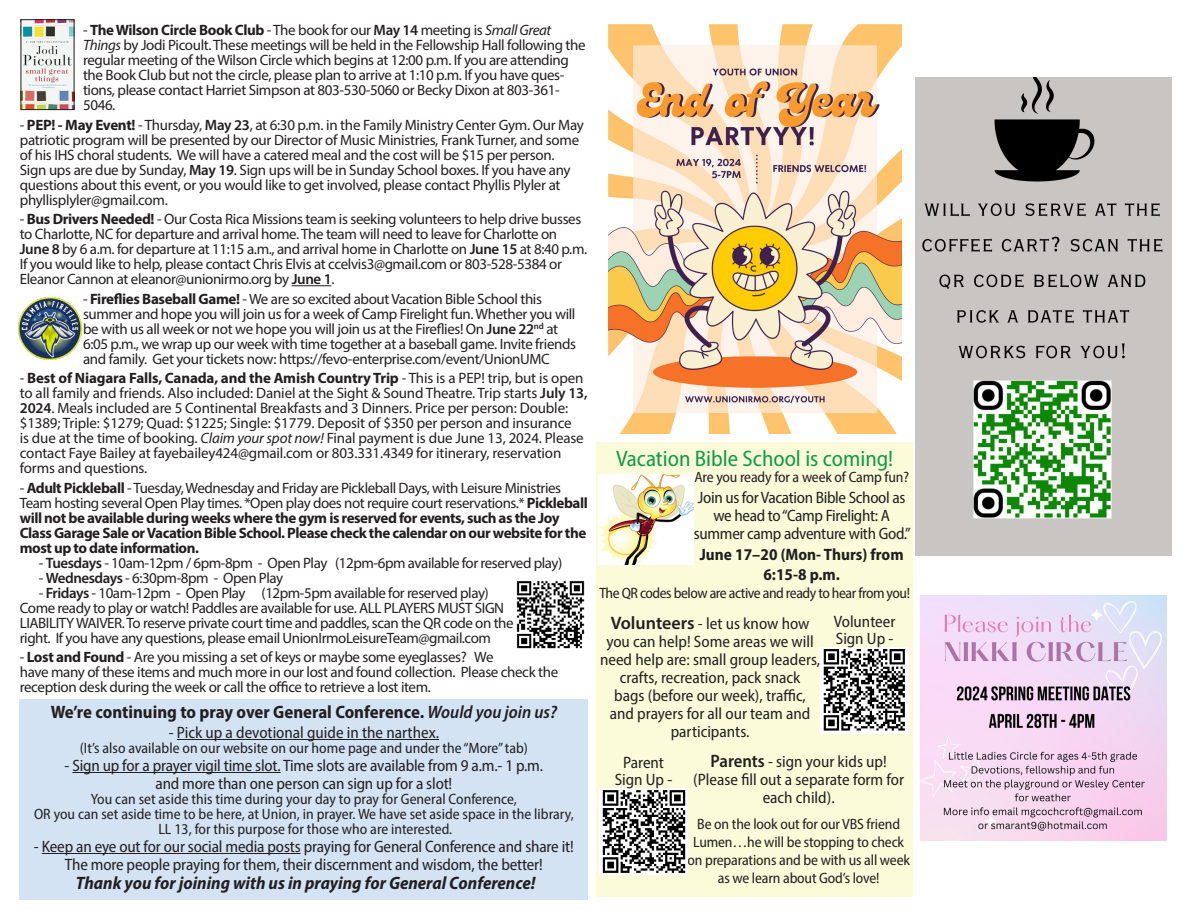
<style>
.page{position:relative;width:1188px;height:918px;background:#fff}
.page>*{position:absolute;margin:0;border:0;box-sizing:border-box;transform-origin:0 0}
.t1{font:semi-condensed 22.5px "Myriad Pro";color:#119a48}
.t2{font:700 semi-condensed 18px "Myriad Pro";color:#231f20}
.t3{font:italic 700 semi-condensed 18px "Myriad Pro";color:#231f20}
.t4{font:semi-condensed 16.5px/18px "Myriad Pro";letter-spacing:-.01em;color:#231f20;text-align:center}
.t5{font:700 semi-condensed 16.5px/19.8px "Myriad Pro";color:#231f20;text-align:center}
.t6{font:15px/15px "Myriad Pro";letter-spacing:-.025em;color:#231f20}
.t7{font:semi-condensed 15px/18px "Myriad Pro";letter-spacing:-.005em;color:#231f20;text-align:center}
.t8{font:700 15px/15px "Myriad Pro";letter-spacing:-.03em;color:#231f20}
.t9{font:semi-condensed 15px "Myriad Pro";letter-spacing:-.03em;color:#231f20}
.s1{font-weight:700}
.s2{font-weight:600}
.s3{font-style:italic}
.s4{font-weight:400}
.s5{font-weight:600;font-style:italic}
.s6{font-weight:600;font-stretch:normal;font-size:18px}
.s7{font-weight:600;font-size:18px}
</style>
<div class="page">
<div style="left:20px;top:699px;width:568px;height:201px;background:#d3e3f4"></div>
<hr style="left:292px;top:285px;width:39px;height:1px;background:#231f20">
<hr style="left:177px;top:739px;width:262px;height:1px;background:#231f20">
<hr style="left:72px;top:772px;width:209px;height:1px;background:#231f20">
<hr style="left:42px;top:853px;width:259px;height:1px;background:#231f20">
<img style="left:23px;top:22px;width:49px;height:86px">
<img style="left:516px;top:581px;width:69px;height:68px">
<div style="left:596px;top:442px;width:317px;height:454px;background:#fbfad9"></div>
<img style="left:821px;top:647px;width:87px;height:86px">
<img style="left:600px;top:788px;width:87px;height:86px">
<img style="left:598px;top:475px;width:95px;height:89px">
<img style="left:916px;top:77px;width:255px;height:478px">
<img style="left:921px;top:595px;width:245px;height:246px">
<img style="left:608px;top:24px;width:293px;height:410px">
<img style="left:19px;top:298px;width:62px;height:62px">
<p class="t6" style="left:83px;top:22px;width:504px">- <span class="s1">The Wilson Circle Book Club</span> - The book for our <span class="s2">May 14</span> meeting is <span class="s3">Small Great Things</span> by Jodi Picoult. These meetings will be held in the Fellowship Hall following the regular meeting of the Wilson Circle which begins at 12:00 p.m. If you are attending the Book Club but not the circle, please plan to arrive at 1:10 p.m. If you have ques&shy;tions, please contact Harriet Simpson at 803-530-5060 or Becky Dixon at 803-361- 5046.</p>
<p class="t6" style="left:20px;top:117px;width:566px">- <span class="s1">PEP! - May Event!</span> - Thursday, <span class="s2">May 23</span>, at 6:30 p.m. in the Family Ministry Center Gym. Our May patriotic program will be presented by our Director of Music Ministries, Frank Turner, and some of his IHS choral students. We will have a catered meal and the cost will be $15 per person.<br>Sign ups are due by Sunday, <span class="s2">May 19</span>. Sign ups will be in Sunday School boxes. If you have any questions about this event, or you would like to get involved, please contact Phyllis Plyler at phyllisplyler@gmail.com.</p>
<p class="t6" style="left:20px;top:211px;width:569px">- <span class="s1">Bus Drivers Needed!</span> - Our Costa Rica Missions team is seeking volunteers to help drive busses to Charlotte, NC for departure and arrival home. The team will need to leave for Charlotte on <span class="s2">June 8</span> by 6 a.m. for departure at 11:15 a.m., and arrival home in Charlotte on <span class="s2">June 15</span> at 8:40 p.m.<br>If you would like to help, please contact Chris Elvis at ccelvis3@gmail.com or 803-528-5384 or Eleanor Cannon at eleanor@unionirmo.org by <span class="s2">June 1</span>.</p>
<p class="t6" style="left:83px;top:291px;width:460px">- <span class="s1">Fireflies Baseball Game!</span> - We are so excited about Vacation Bible School this</p>
<p class="t6" style="left:83px;top:306px;width:494px">summer and hope you will join us for a week of Camp Firelight fun. Whether you will be with us all week or not we hope you will join us at the Fireflies! On <span class="s2">June 22</span><sup>nd</sup> at</p>
<p class="t6" style="left:83px;top:336px;width:495px">6:05 p.m., we wrap up our week with time together at a baseball game. Invite friends and family. Get your tickets now: https://fevo-enterprise.com/event/UnionUMC</p>
<p class="t6" style="left:20px;top:370px;width:569px">- <span class="s1">Best of Niagara Falls, Canada, and the Amish Country Trip</span> - This is a PEP! trip, but is open to all family and friends. Also included: Daniel at the Sight &amp; Sound Theatre. Trip starts <span class="s2">July 13, 2024</span>. Meals included are 5 Continental Breakfasts and 3 Dinners. Price per person: Double: $1389; Triple: $1279; Quad: $1225; Single: $1779. Deposit of $350 per person and insurance<br>is due at the time of booking. <span class="s3">Claim your spot now!</span> Final payment is due June 13, 2024. Please contact Faye Bailey at fayebailey424@gmail.com or 803.331.4349 for itinerary, reservation forms and questions.</p>
<p class="t8" style="left:20px;top:480px;width:570px"><span class="s4">-</span> Adult Pickleball <span class="s4">- Tuesday, Wednesday and Friday are Pickleball Days, with Leisure Ministries Team hosting several Open Play times. *Open play does not require court reservations.*</span> Pickleball will not be available during weeks where the gym is reserved for events, such as the Joy Class Garage Sale or Vacation Bible School. Please check the calendar on our website for the most up to date information.</p>
<p class="t6" style="left:39px;top:555px;width:525px">- <span class="s2">Tuesdays</span> - 10am-12pm / 6pm-8pm - Open Play (12pm-6pm available for reserved play)</p>
<p class="t6" style="left:39px;top:570px;width:246px">- <span class="s2">Wednesdays</span> - 6:30pm-8pm - Open Play</p>
<p class="t6" style="left:39px;top:585px;width:451px">- <span class="s2">Fridays</span> - 10am-12pm - Open Play (12pm-5pm available for reserved play)</p>
<p class="t6" style="left:20px;top:600px;width:495px">Come ready to play or watch! Paddles are available for use. ALL PLAYERS MUST SIGN<br>LIABILITY WAIVER. To reserve private court time and paddles, scan the QR code on the right. If you have any questions, please email UnionIrmoLeisureTeam@gmail.com</p>
<p class="t6" style="left:20px;top:649px;width:540px">- <span class="s1">Lost and Found</span> - Are you missing a set of keys or maybe some eyeglasses? We<br>have many of these items and much more in our lost and found collection. Please check the reception desk during the week or call the office to retrieve a lost item.</p>
<p class="t2" style="left:51px;top:701px;width:508px">We’re continuing to pray over General Conference. <span class="s5">Would you join us?</span></p>
<p class="t4" style="left:169px;top:723px;width:272px">- Pick up a devotional guide in the narthex.</p>
<p class="t7" style="left:80px;top:739px;width:450px">(It’s also available on our website on our home page and under the “More” tab)</p>
<p class="t4" style="left:65px;top:756px;width:480px">- Sign up for a prayer vigil time slot. Time slots are available from 9 a.m.- 1 p.m.</p>
<p class="t4" style="left:155px;top:774px;width:298px">and more than one person can sign up for a slot!</p>
<p class="t7" style="left:91px;top:790px;width:427px">You can set aside this time during your day to pray for General Conference,</p>
<p class="t7" style="left:34px;top:805px;width:541px">OR you can set aside time to be here, at Union, in prayer. We have set aside space in the library,</p>
<p class="t7" style="left:158px;top:820px;width:295px">LL 13, for this purpose for those who are interested.</p>
<p class="t4" style="left:34px;top:837px;width:541px">- Keep an eye out for our social media posts praying for General Conference and share it!</p>
<p class="t4" style="left:65px;top:855px;width:479px">The more people praying for them, their discernment and wisdom, the better!</p>
<p class="t3" style="left:76px;top:872px;width:461px">Thank you for joining with us in praying for General Conference!</p>
<p class="t1" style="left:616px;top:445px;width:279px">Vacation Bible School is coming!</p>
<p class="t7" style="left:694px;top:468px;width:216px">Are you ready for a week of Camp fun?</p>
<p class="t4" style="left:698px;top:489px;width:209px">Join us for Vacation Bible School as we head to “Camp Firelight: A</p>
<p class="t4" style="left:694px;top:525px;width:218px">summer camp adventure with God.”</p>
<p class="t5" style="left:700px;top:545px;width:205px">June 17–20 (Mon- Thurs) from<br>6:15-8 p.m.</p>
<p class="t9" style="left:599px;top:584px;width:312px">The QR codes below are active and ready to hear from you!</p>
<p class="t4" style="left:611px;top:614px;width:200px"><span class="s6">Volunteers</span> - let us know how</p>
<p class="t4" style="left:600px;top:632px;width:222px">you can help! Some areas we will need help are: small group leaders, crafts, recreation, pack snack<br>bags (before our week), traffic,<br>and prayers for all our team and participants.</p>
<p class="t4" style="left:693px;top:753px;width:212px"><span class="s7">Parents</span> - sign your kids up! (Please fill out a separate form for each child).</p>
<p class="t7" style="left:687px;top:814px;width:224px">Be on the look out for our VBS friend Lumen…he will be stopping to check on preparations and be with us all week as we learn about God’s love!</p>
<p class="t4" style="left:834px;top:613px;width:63px">Volunteer</p>
<p class="t4" style="left:836px;top:629px;width:59px">Sign Up -</p>
<p class="t4" style="left:623px;top:754px;width:42px">Parent</p>
<p class="t4" style="left:615px;top:770px;width:59px">Sign Up -</p>
</div>
